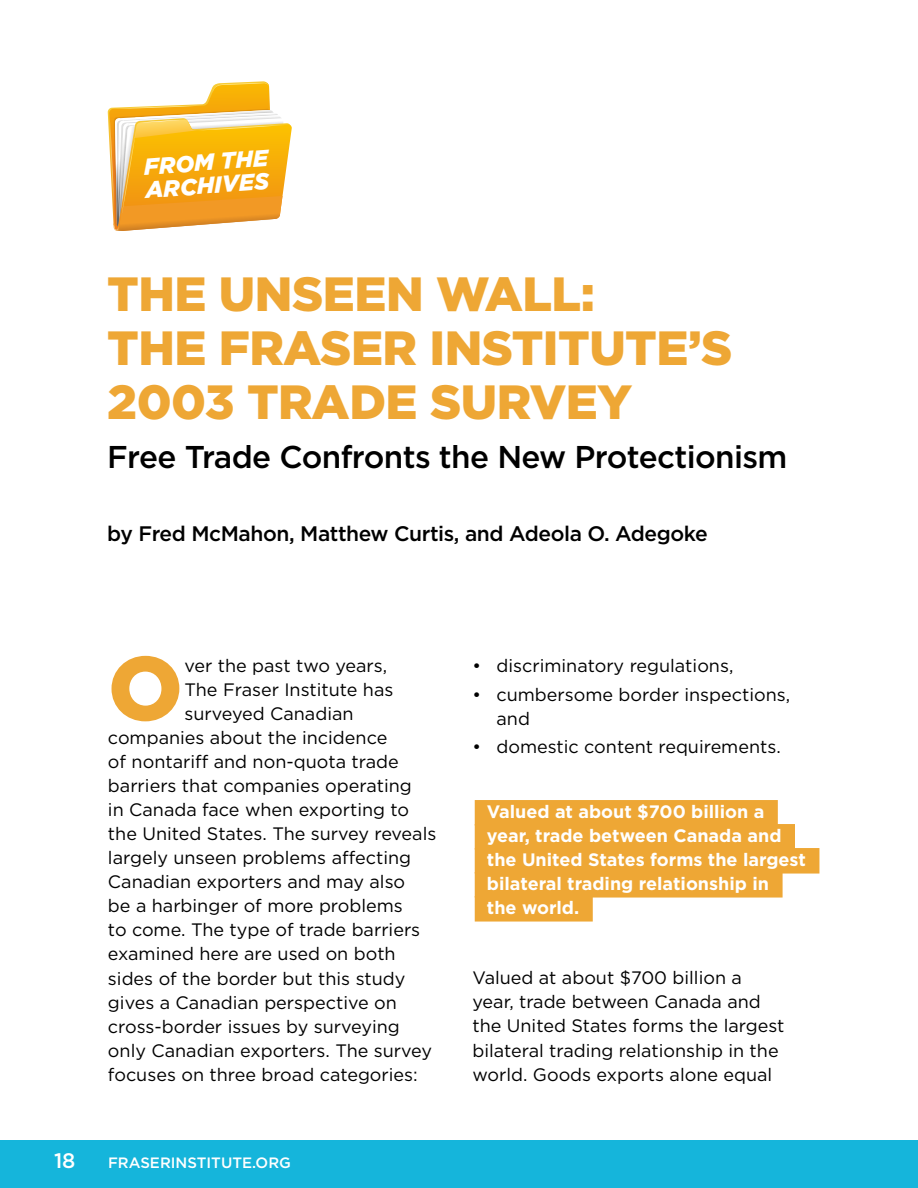
<style>
.page{position:relative;width:918px;height:1188px;background:#fff}
.page>*{position:absolute;margin:0;border:0;box-sizing:border-box;transform-origin:0 0}
.t1{font:900 90px "Gotham";color:#eea735}
.t2{font:900 48px/54px "Gotham";letter-spacing:-.01em;color:#eea735}
.t3{font:500 31.5px "Gotham";letter-spacing:-.02em;color:#000}
.t4{font:italic 900 23.1px/23px "Gotham";color:#fff}
.t5{font:500 21px "Gotham";letter-spacing:-.02em;color:#000}
.t6{font:500 21px "Gotham";color:#fff}
.t7{font:18px/24.2px "Gotham";color:#000}
.t8{font:700 18px/24px "Gotham";color:#fff}
.t9{font:500 15px "Gotham";color:#fff}
</style>
<div class="page">
<div style="left:0;top:1140px;width:918px;height:48px;background:#15b5db"></div>
<svg style="left:108px;top:81px;width:184px;height:150px"></svg>
<div style="left:475px;top:800px;width:303px;height:26px;background:#eea735"></div>
<div style="left:475px;top:824px;width:320px;height:26px;background:#eea735"></div>
<div style="left:475px;top:848px;width:344px;height:26px;background:#eea735"></div>
<div style="left:475px;top:872px;width:308px;height:26px;background:#eea735"></div>
<div style="left:475px;top:896px;width:118px;height:26px;background:#eea735"></div>
<p class="t4" style="left:143px;top:155px;width:126px;rotate:-4deg">FROM THE<br>ARCHIVES</p>
<h2 class="t2" style="left:107px;top:266px;width:627px">THE UNSEEN WALL:<br>THE FRASER INSTITUTE’S<br>2003 TRADE SURVEY</h2>
<h3 class="t3" style="left:107px;top:437px;width:682px">Free Trade Confronts the New Protectionism</h3>
<p class="t5" style="left:107px;top:520px;width:602px">by Fred McMahon, Matthew Curtis, and Adeola O. Adegoke</p>
<h1 class="t1" style="left:108px;top:626px;width:76px">O</h1>
<p class="t7" style="left:184px;top:653px;width:204px">ver the past two years,</p>
<p class="t7" style="left:184px;top:677px;width:210px">The Fraser Institute has</p>
<p class="t7" style="left:184px;top:701px;width:171px">surveyed Canadian</p>
<p class="t7" style="left:108px;top:725px;width:281px">companies about the incidence</p>
<p class="t7" style="left:108px;top:749px;width:292px">of nontariff and non-quota trade</p>
<p class="t7" style="left:108px;top:773px;width:305px">barriers that companies operating</p>
<p class="t7" style="left:108px;top:797px;width:303px">in Canada face when exporting to</p>
<p class="t7" style="left:108px;top:822px;width:330px">the United States. The survey reveals</p>
<p class="t7" style="left:108px;top:846px;width:305px">largely unseen problems affecting</p>
<p class="t7" style="left:108px;top:870px;width:299px">Canadian exporters and may also</p>
<p class="t7" style="left:108px;top:894px;width:296px">be a harbinger of more problems</p>
<p class="t7" style="left:108px;top:918px;width:314px">to come. The type of trade barriers</p>
<p class="t7" style="left:108px;top:942px;width:289px">examined here are used on both</p>
<p class="t7" style="left:108px;top:966px;width:299px">sides of the border but this study</p>
<p class="t7" style="left:108px;top:990px;width:290px">gives a Canadian perspective on</p>
<p class="t7" style="left:108px;top:1014px;width:293px">cross-border issues by surveying</p>
<p class="t7" style="left:108px;top:1038px;width:326px">only Canadian exporters. The survey</p>
<p class="t7" style="left:108px;top:1062px;width:311px">focuses on three broad categories:</p>
<p class="t6" style="left:54px;top:1147px;width:23px">18</p>
<p class="t9" style="left:108px;top:1153px;width:184px">FRASERINSTITUTE.ORG</p>
<p class="t7" style="left:472px;top:653px;width:262px">• discriminatory regulations,</p>
<p class="t7" style="left:496px;top:682px;width:295px;text-indent:-24px">• cumbersome border inspections, and</p>
<p class="t7" style="left:472px;top:734px;width:310px">• domestic content requirements.</p>
<p class="t8" style="left:487px;top:800px;width:321px">Valued at about $700 billion a year, trade between Canada and the United States forms the largest bilateral trading relationship in<br>the world.</p>
<p class="t7" style="left:472px;top:965px;width:313px">Valued at about $700 billion a year, trade between Canada and the United States forms the largest bilateral trading relationship in the world. Goods exports alone equal</p>
</div>
